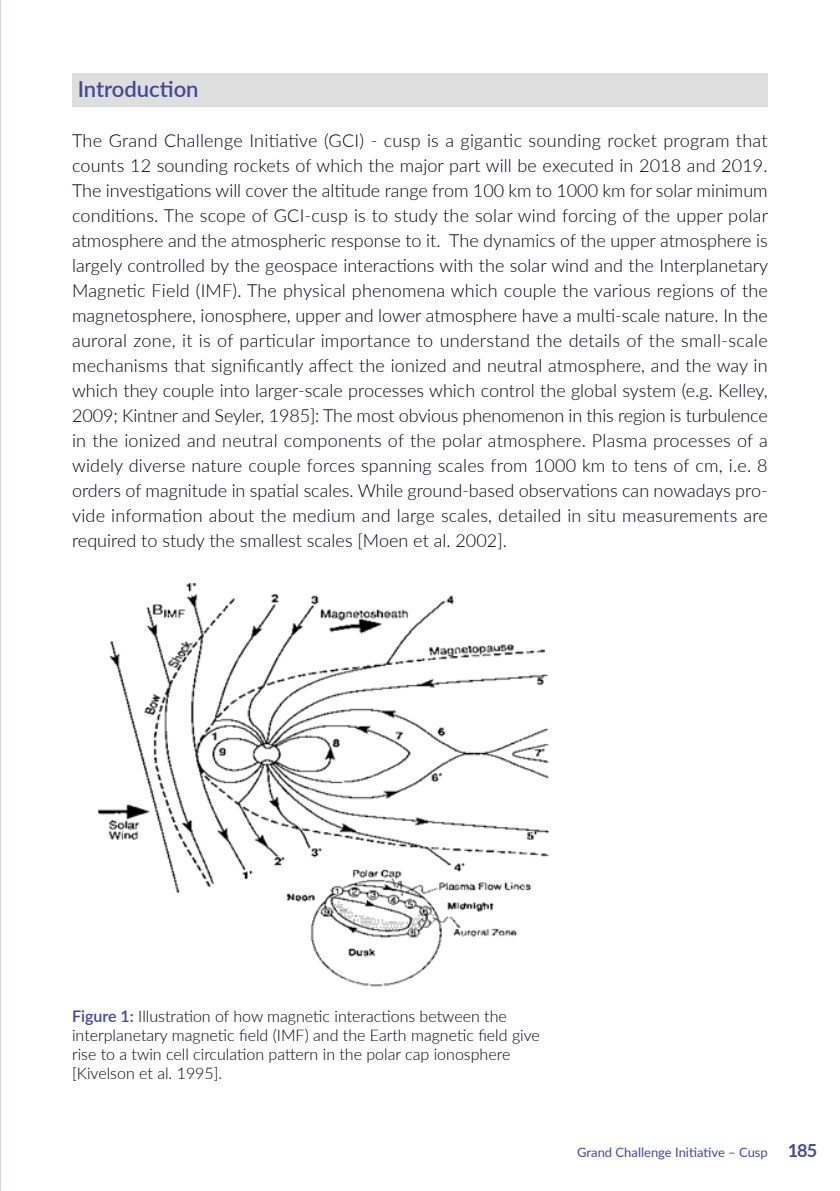
<style>
.page{position:relative;width:840px;height:1191px;background:#fff}
.page>*{position:absolute;margin:0;border:0;box-sizing:border-box;transform-origin:0 0}
.t1{font:600 22px "Lato";color:#444798}
.t2{font:300 18px/25px "Lato";color:#00000a;text-align:justify}
.t3{font:300 16px/19px "Lato";color:#00000a}
.t4{font:13px "Lato";color:#444798}
.s1{font-weight:600;color:#444798}
.s2{font-weight:700;font-size:18px}
</style>
<div class="page">
<div style="left:72px;top:74px;width:695px;height:33px;background:#dedede"></div>
<img style="left:98px;top:583px;width:451px;height:404px">
<p class="t1" style="left:78px;top:73px;width:122px">Introduction</p>
<p class="t2" style="left:72px;top:127px;width:697px">The Grand Challenge Initiative (GCI) - cusp is a gigantic sounding rocket program that counts 12 sounding rockets of which the major part will be executed in 2018 and 2019.<br>The investigations will cover the altitude range from 100 km to 1000 km for solar minimum conditions. The scope of GCI-cusp is to study the solar wind forcing of the upper polar atmosphere and the atmospheric response to it. The dynamics of the upper atmosphere is largely controlled by the geospace interactions with the solar wind and the Interplanetary Magnetic Field (IMF). The physical phenomena which couple the various regions of the magnetosphere, ionosphere, upper and lower atmosphere have a multi-scale nature. In the auroral zone, it is of particular importance to understand the details of the small-scale mechanisms that significantly affect the ionized and neutral atmosphere, and the way in which they couple into larger-scale processes which control the global system (e.g. Kelley, 2009; Kintner and Seyler, 1985]: The most obvious phenomenon in this region is turbulence in the ionized and neutral components of the polar atmosphere. Plasma processes of a widely diverse nature couple forces spanning scales from 1000 km to tens of cm, i.e. 8 orders of magnitude in spatial scales. While ground-based observations can nowadays pro&shy;vide information about the medium and large scales, detailed in situ measurements are required to study the smallest scales [Moen et al. 2002].</p>
<p class="t3" style="left:72px;top:1006px;width:469px"><span class="s1">Figure 1:</span> Illustration of how magnetic interactions between the interplanetary magnetic field (IMF) and the Earth magnetic field give rise to a twin cell circulation pattern in the polar cap ionosphere [Kivelson et al. 1995].</p>
<p class="t4" style="left:577px;top:1142px;width:241px">Grand Challenge Initiative – Cusp <span class="s2">185</span></p>
</div>
